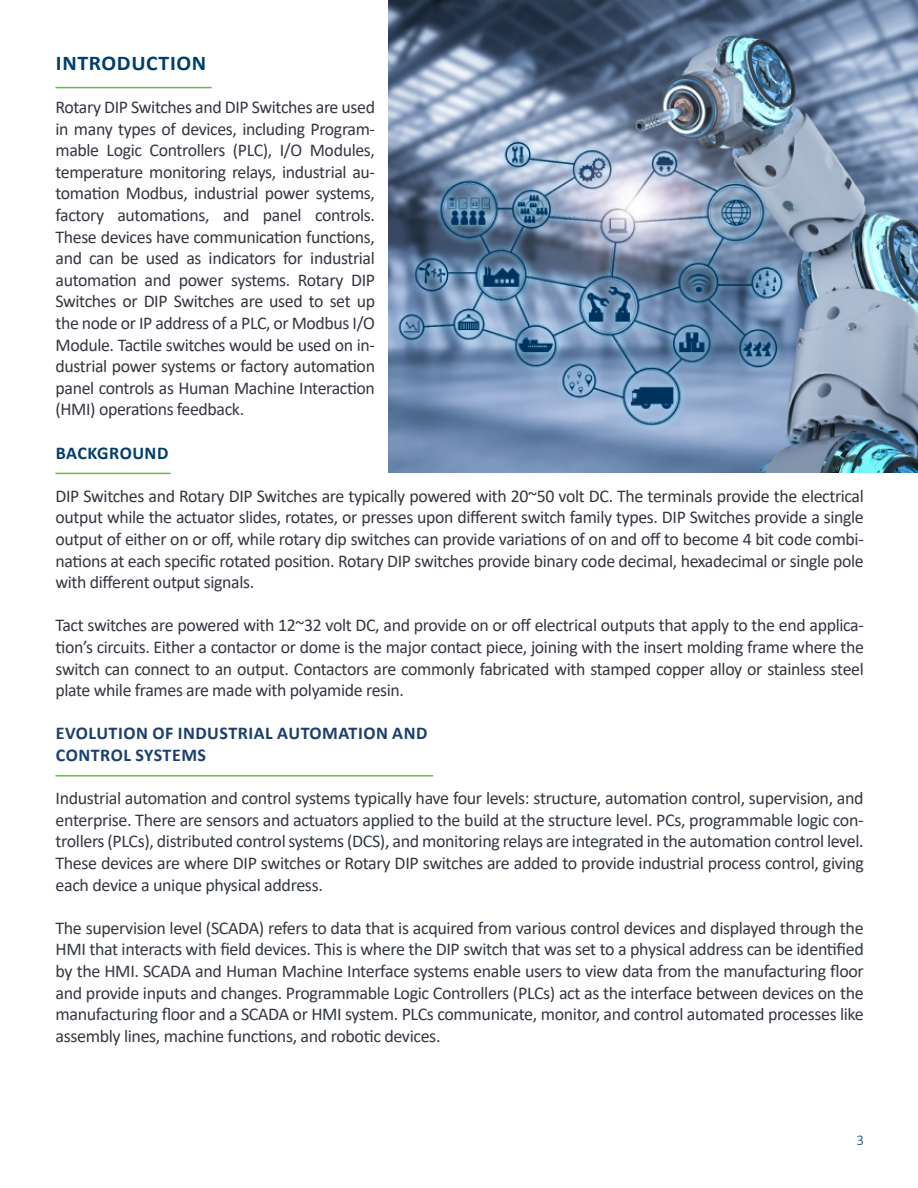
<style>
.page{position:relative;width:918px;height:1188px;background:#fff}
.page>*{position:absolute;margin:0;border:0;box-sizing:border-box;transform-origin:0 0}
.t1{font:700 21px "Calibri";letter-spacing:.03em;color:#003e6b;scale:1.04 1}
.t2{font:18px/21.6px "Calibri";letter-spacing:-.02em;color:#343741;text-align:justify}
.t3{font:18px/21.6px "Calibri";letter-spacing:-.02em;color:#333842;text-align:justify}
.t4{font:700 18px/21.6px "Calibri";letter-spacing:.03em;color:#1b3e6f}
.t5{font:700 18px "Calibri";letter-spacing:.03em;color:#003e6b}
.t6{font:300 15px "Calibri";color:#003e6b}
</style>
<div class="page">
<hr style="left:56px;top:87px;width:156px;height:1px;background:#62bb46">
<hr style="left:56px;top:473px;width:115px;height:1px;background:#62bb46">
<hr style="left:56px;top:775px;width:377px;height:2px;background:#62bb46">
<img style="left:389px;top:0;width:529px;height:472px">
<p class="t1" style="left:56px;top:48px;width:146px">INTRODUCTION</p>
<p class="t2" style="left:56px;top:96px;width:321px">Rotary DIP Switches and DIP Switches are used in many types of devices, including Program&shy;mable Logic Controllers (PLC), I/O Modules, temperature monitoring relays, industrial au&shy;tomation Modbus, industrial power systems, factory automations, and panel controls.<br>These devices have communication functions, and can be used as indicators for industrial automation and power systems. Rotary DIP Switches or DIP Switches are used to set up the node or IP address of a PLC, or Modbus I/O Module. Tactile switches would be used on in&shy;dustrial power systems or factory automation panel controls as Human Machine Interaction (HMI) operations feedback.</p>
<p class="t5" style="left:56px;top:440px;width:114px">BACKGROUND</p>
<p class="t2" style="left:56px;top:485px;width:810px">DIP Switches and Rotary DIP Switches are typically powered with 20~50 volt DC. The terminals provide the electrical output while the actuator slides, rotates, or presses upon different switch family types. DIP Switches provide a single output of either on or off, while rotary dip switches can provide variations of on and off to become 4 bit code combi&shy;nations at each specific rotated position. Rotary DIP switches provide binary code decimal, hexadecimal or single pole with different output signals.</p>
<p class="t2" style="left:56px;top:614px;width:810px">Tact switches are powered with 12~32 volt DC, and provide on or off electrical outputs that apply to the end applica&shy;tion’s circuits. Either a contactor or dome is the major contact piece, joining with the insert molding frame where the switch can connect to an output. Contactors are commonly fabricated with stamped copper alloy or stainless steel plate while frames are made with polyamide resin.</p>
<p class="t4" style="left:56px;top:722px;width:373px">EVOLUTION OF INDUSTRIAL AUTOMATION AND<br>CONTROL SYSTEMS</p>
<p class="t3" style="left:56px;top:787px;width:810px">Industrial automation and control systems typically have four levels: structure, automation control, supervision, and enterprise. There are sensors and actuators applied to the build at the structure level. PCs, programmable logic con&shy;trollers (PLCs), distributed control systems (DCS), and monitoring relays are integrated in the automation control level.<br>These devices are where DIP switches or Rotary DIP switches are added to provide industrial process control, giving each device a unique physical address.</p>
<p class="t3" style="left:56px;top:917px;width:810px">The supervision level (SCADA) refers to data that is acquired from various control devices and displayed through the HMI that interacts with field devices. This is where the DIP switch that was set to a physical address can be identified by the HMI. SCADA and Human Machine Interface systems enable users to view data from the manufacturing floor and provide inputs and changes. Programmable Logic Controllers (PLCs) act as the interface between devices on the manufacturing floor and a SCADA or HMI system. PLCs communicate, monitor, and control automated processes like assembly lines, machine functions, and robotic devices.</p>
<p class="t6" style="left:856px;top:1131px;width:9px">3</p>
</div>
